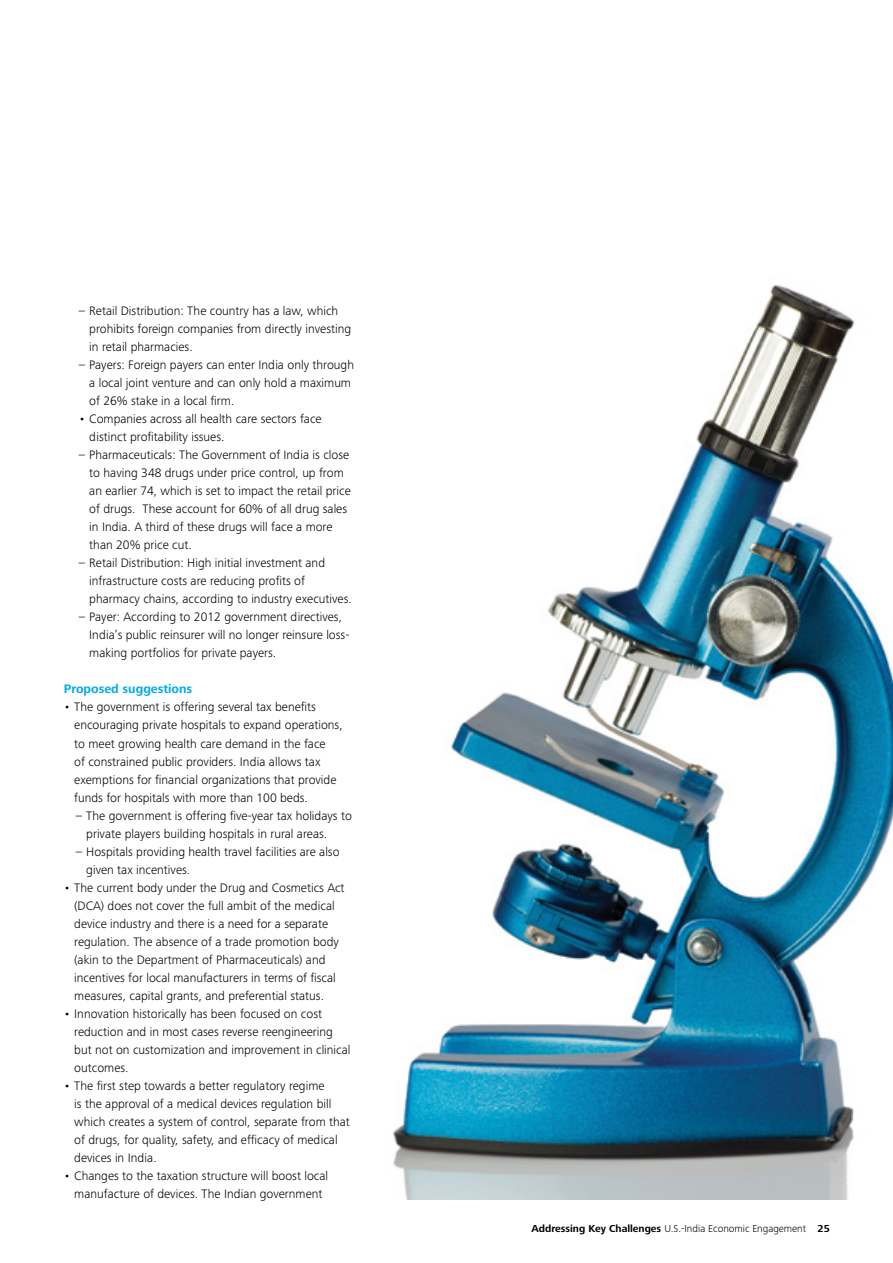
<style>
.page{position:relative;width:893px;height:1263px;background:#fff}
.page>*{position:absolute;margin:0;border:0;box-sizing:border-box;transform-origin:0 0}
.t1{font:300 12.75px/18px "Frutiger Next Pro";color:#000}
.t2{font:700 12.75px "Frutiger Next Pro";color:#00aae7}
.t3{font:300 10.5px "Frutiger Next Pro";color:#000}
.s1{font-weight:700}
</style>
<div class="page">
<img style="left:393px;top:285px;width:500px;height:914px">
<p class="t1" style="left:89px;top:302px;width:263px;text-indent:-11px">– Retail Distribution: The country has a law, which prohibits foreign companies from directly investing in retail pharmacies.</p>
<p class="t1" style="left:89px;top:356px;width:266px;text-indent:-11px">– Payers: Foreign payers can enter India only through a local joint venture and can only hold a maximum of 26% stake in a local firm.</p>
<p class="t1" style="left:89px;top:410px;width:234px;text-indent:-11px">• Companies across all health care sectors face distinct profitability issues.</p>
<p class="t1" style="left:89px;top:446px;width:263px;text-indent:-11px">– Pharmaceuticals: The Government of India is close to having 348 drugs under price control, up from an earlier 74, which is set to impact the retail price of drugs. These account for 60% of all drug sales in India. A third of these drugs will face a more than 20% price cut.</p>
<p class="t1" style="left:89px;top:554px;width:264px;text-indent:-11px">– Retail Distribution: High initial investment and infrastructure costs are reducing profits of pharmacy chains, according to industry executives.</p>
<p class="t1" style="left:89px;top:608px;width:262px;text-indent:-11px">– Payer: According to 2012 government directives,<br>India’s public reinsurer will no longer reinsure loss&shy;making portfolios for private payers.</p>
<p class="t2" style="left:64px;top:682px;width:130px">Proposed suggestions</p>
<p class="t1" style="left:74px;top:698px;width:270px;text-indent:-11px">• The government is offering several tax benefits encouraging private hospitals to expand operations, to meet growing health care demand in the face<br>of constrained public providers. India allows tax exemptions for financial organizations that provide funds for hospitals with more than 100 beds.</p>
<p class="t1" style="left:86px;top:806px;width:267px;text-indent:-11px">– The government is offering five-year tax holidays to private players building hospitals in rural areas.</p>
<p class="t1" style="left:86px;top:842px;width:255px;text-indent:-11px">– Hospitals providing health travel facilities are also given tax incentives.</p>
<p class="t1" style="left:74px;top:878px;width:272px;text-indent:-11px">• The current body under the Drug and Cosmetics Act (DCA) does not cover the full ambit of the medical device industry and there is a need for a separate regulation. The absence of a trade promotion body (akin to the Department of Pharmaceuticals) and incentives for local manufacturers in terms of fiscal measures, capital grants, and preferential status.</p>
<p class="t1" style="left:74px;top:1004px;width:278px;text-indent:-11px">• Innovation historically has been focused on cost reduction and in most cases reverse reengineering but not on customization and improvement in clinical outcomes.</p>
<p class="t1" style="left:74px;top:1076px;width:277px;text-indent:-11px">• The first step towards a better regulatory regime<br>is the approval of a medical devices regulation bill which creates a system of control, separate from that of drugs, for quality, safety, and efficacy of medical devices in India.</p>
<p class="t1" style="left:64px;top:1166px;width:266px;text-align:center">• Changes to the taxation structure will boost local manufacture of devices. The Indian government</p>
<p class="t3" style="left:532px;top:1222px;width:300px"><span class="s1">Addressing Key Challenges</span> U.S.-India Economic Engagement <span class="s1">25</span></p>
</div>
